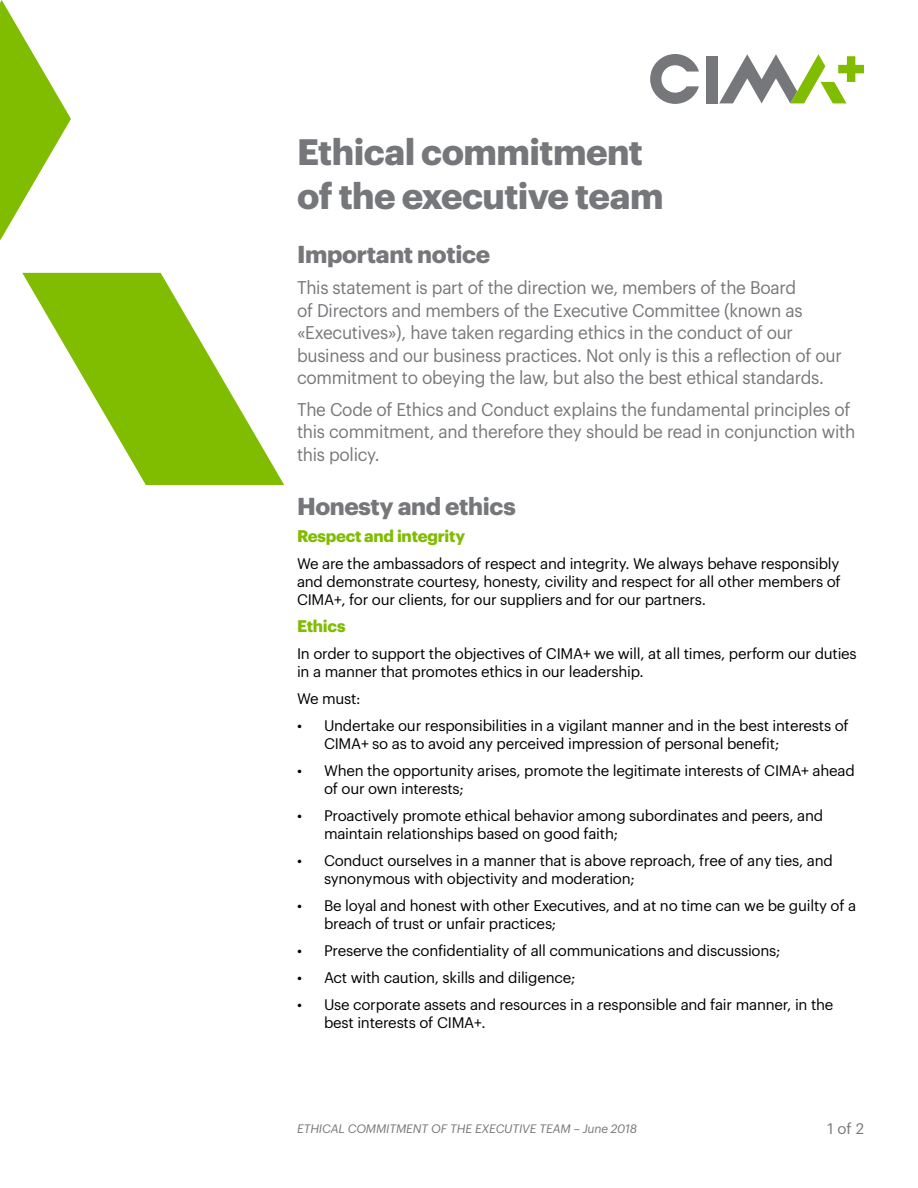
<style>
.page{position:relative;width:918px;height:1188px;background:#fff}
.page>*{position:absolute;margin:0;border:0;box-sizing:border-box;transform-origin:0 0}
.t1{font:700 36px/43.5px "Graphik";letter-spacing:-.015em;color:#76777a}
.t2{font:700 24px "Graphik";letter-spacing:-.015em;color:#76777a}
.Avis{font:18px/22.5px "Graphik";letter-spacing:-.015em;color:#76777a;scale:.95 1}
.t3{font:700 16.5px "Graphik";letter-spacing:-.015em;color:#80bc00}
.texte_regulier{font:15px/18px "Graphik";letter-spacing:-.015em;color:#000}
.t4{font:15px "Graphik";color:#76777a}
.t5{font:italic 12px "Graphik";letter-spacing:-.01em;color:#76777a}
</style>
<div class="page">
<svg style="left:22px;top:273px;width:262px;height:212px;fill:#80bc00"></svg>
<svg style="left:0;top:0;width:71px;height:241px"></svg>
<div style="left:706px;top:56px;width:12px;height:47px;background:#76777a"></div>
<svg style="left:650px;top:54px;width:49px;height:50px"></svg>
<svg style="left:719px;top:54px;width:145px;height:49px"></svg>
<p class="t1" style="left:297px;top:127px;width:368px">Ethical commitment of the executive team</p>
<p class="t2" style="left:297px;top:235px;width:195px">Important notice</p>
<p class="Avis" style="left:297px;top:275px;width:575px">This statement is part of the direction we, members of the Board<br>of Directors and members of the Executive Committee (known as «Executives»), have taken regarding ethics in the conduct of our business and our business practices. Not only is this a reflection of our commitment to obeying the law, but also the best ethical standards.</p>
<p class="Avis" style="left:297px;top:396px;width:589px">The Code of Ethics and Conduct explains the fundamental principles of this commitment, and therefore they should be read in conjunction with this policy.</p>
<p class="t2" style="left:297px;top:487px;width:220px">Honesty and ethics</p>
<p class="t3" style="left:297px;top:523px;width:170px">Respect and integrity</p>
<p class="texte_regulier" style="left:297px;top:553px;width:545px;text-align:justify">We are the ambassadors of respect and integrity. We always behave responsibly and demonstrate courtesy, honesty, civility and respect for all other members of CIMA+, for our clients, for our suppliers and for our partners.</p>
<p class="t3" style="left:297px;top:613px;width:50px">Ethics</p>
<p class="texte_regulier" style="left:297px;top:643px;width:561px">In order to support the objectives of CIMA+ we will, at all times, perform our duties in a manner that promotes ethics in our leadership.</p>
<p class="texte_regulier" style="left:297px;top:688px;width:65px">We must:</p>
<p class="texte_regulier" style="left:324px;top:715px;width:526px;text-indent:-27px">• Undertake our responsibilities in a vigilant manner and in the best interests of<br>CIMA+ so as to avoid any perceived impression of personal benefit;</p>
<p class="texte_regulier" style="left:324px;top:760px;width:532px;text-indent:-27px">• When the opportunity arises, promote the legitimate interests of CIMA+ ahead of our own interests;</p>
<p class="texte_regulier" style="left:324px;top:805px;width:501px;text-indent:-27px">• Proactively promote ethical behavior among subordinates and peers, and maintain relationships based on good faith;</p>
<p class="texte_regulier" style="left:324px;top:850px;width:510px;text-indent:-27px">• Conduct ourselves in a manner that is above reproach, free of any ties, and synonymous with objectivity and moderation;</p>
<p class="texte_regulier" style="left:324px;top:895px;width:534px;text-indent:-27px">• Be loyal and honest with other Executives, and at no time can we be guilty of a breach of trust or unfair practices;</p>
<p class="texte_regulier" style="left:297px;top:940px;width:485px">• Preserve the confidentiality of all communications and discussions;</p>
<p class="texte_regulier" style="left:297px;top:967px;width:280px">• Act with caution, skills and diligence;</p>
<p class="texte_regulier" style="left:324px;top:994px;width:511px;text-indent:-27px">• Use corporate assets and resources in a responsible and fair manner, in the best interests of CIMA+.</p>
<p class="t5" style="left:297px;top:1119px;width:342px">ETHICAL COMMITMENT OF THE EXECUTIVE TEAM – June 2018</p>
<p class="t4" style="left:828px;top:1117px;width:38px">1 of 2</p>
</div>
